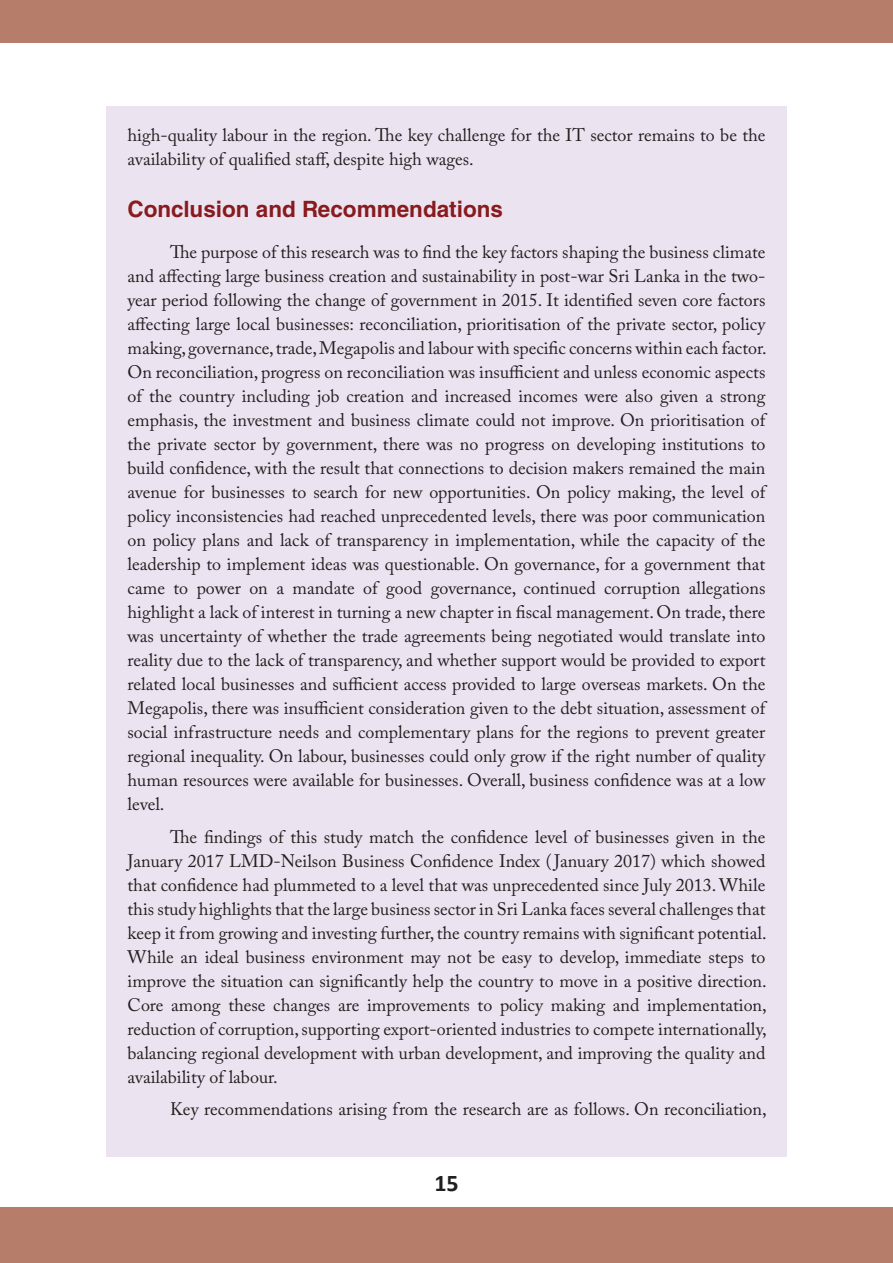
<style>
.page{position:relative;width:893px;height:1263px;background:#fff}
.page>*{position:absolute;margin:0;border:0;box-sizing:border-box;transform-origin:0 0}
.t1{font:700 24px "Calibri";color:#231f20}
.t2{font:700 22.5px "Helvetica LT Std";color:#871b1e}
.t3{font:18px/24px "Adobe Caslon Pro";color:#231f20;text-align:justify}
</style>
<div class="page">
<div style="left:0;top:0;width:893px;height:43px;background:#b77d6b"></div>
<div style="left:0;top:1208px;width:893px;height:55px;background:#b77d6b"></div>
<div style="left:106px;top:106px;width:681px;height:1051px;background:#ece3f0"></div>
<p class="t3" style="left:128px;top:123px;width:639px">high-quality labour in the region. The key challenge for the IT sector remains to be the availability of qualified staff, despite high wages.</p>
<p class="t2" style="left:128px;top:196px;width:377px">Conclusion and Recommendations</p>
<p class="t3" style="left:128px;top:240px;width:641px;text-indent:43px">The purpose of this research was to find the key factors shaping the business climate and affecting large business creation and sustainability in post-war Sri Lanka in the two&shy;year period following the change of government in 2015. It identified seven core factors affecting large local businesses: reconciliation, prioritisation of the private sector, policy making, governance, trade, Megapolis and labour with specific concerns within each factor.<br>On reconciliation, progress on reconciliation was insufficient and unless economic aspects of the country including job creation and increased incomes were also given a strong emphasis, the investment and business climate could not improve. On prioritisation of the private sector by government, there was no progress on developing institutions to build confidence, with the result that connections to decision makers remained the main avenue for businesses to search for new opportunities. On policy making, the level of policy inconsistencies had reached unprecedented levels, there was poor communication on policy plans and lack of transparency in implementation, while the capacity of the leadership to implement ideas was questionable. On governance, for a government that came to power on a mandate of good governance, continued corruption allegations highlight a lack of interest in turning a new chapter in fiscal management. On trade, there was uncertainty of whether the trade agreements being negotiated would translate into reality due to the lack of transparency, and whether support would be provided to export related local businesses and sufficient access provided to large overseas markets. On the Megapolis, there was insufficient consideration given to the debt situation, assessment of social infrastructure needs and complementary plans for the regions to prevent greater regional inequality. On labour, businesses could only grow if the right number of quality human resources were available for businesses. Overall, business confidence was at a low level.</p>
<p class="t3" style="left:128px;top:824px;width:641px;text-indent:43px">The findings of this study match the confidence level of businesses given in the January 2017 LMD-Neilson Business Confidence Index ( January 2017) which showed that confidence had plummeted to a level that was unprecedented since July 2013. While this study highlights that the large business sector in Sri Lanka faces several challenges that keep it from growing and investing further, the country remains with significant potential.<br>While an ideal business environment may not be easy to develop, immediate steps to improve the situation can significantly help the country to move in a positive direction.<br>Core among these changes are improvements to policy making and implementation, reduction of corruption, supporting export-oriented industries to compete internationally, balancing regional development with urban development, and improving the quality and availability of labour.</p>
<p class="t3" style="left:170px;top:1097px;width:598px">Key recommendations arising from the research are as follows. On reconciliation,</p>
<h1 class="t1" style="left:434px;top:1168px;width:26px">15</h1>
</div>
